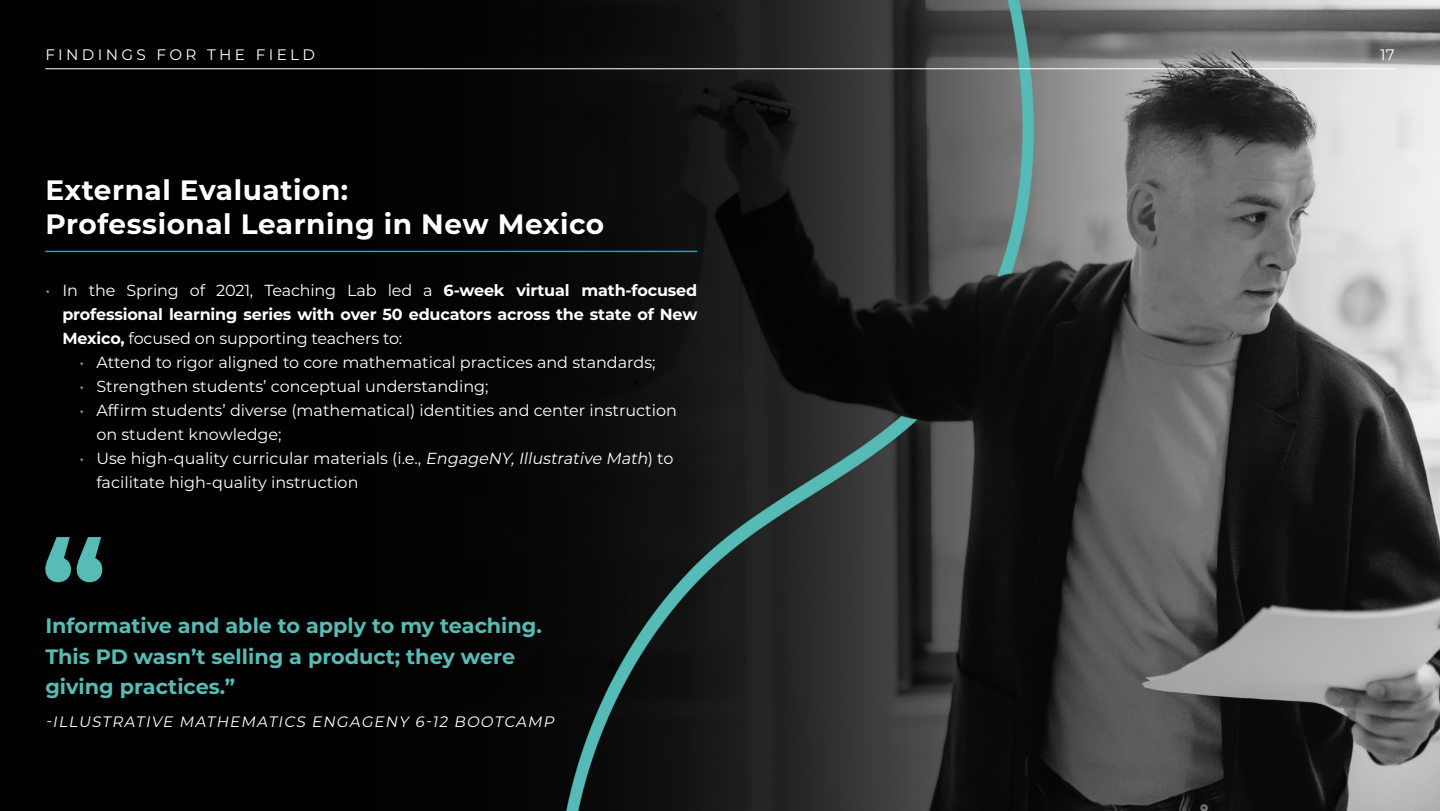
<style>
.page{position:relative;width:1440px;height:811px;background:#fff}
.page>*{position:absolute;margin:0;border:0;box-sizing:border-box;transform-origin:0 0}
.t1{font:700 28px/33.6px "Montserrat";letter-spacing:.02em;color:#fff}
.t2{font:700 20.8px/30.2px "Montserrat";color:#57bcb6}
.t3{font:16px/24px "Montserrat";color:#fff}
.t4{font:700 16px/24px "Montserrat";letter-spacing:-.01em;color:#fff;text-align:justify}
.t5{font:italic 15.2px "Montserrat";color:#fff}
.t6{font:15.2px "Montserrat";letter-spacing:.22em;color:#fff}
.s1{font-weight:400;color:#57bcb6}
.s2{font-weight:400}
.s3{color:#57bcb6}
.s4{font-style:italic}
</style>
<div class="page">
<img style="left:0;top:0;width:1440px;height:811px">
<hr style="left:45px;top:251px;width:652px;height:1px;background:#00acf0">
<hr style="left:45px;top:68px;width:1351px;height:1px;background:#fff">
<svg style="left:45px;top:537px;width:57px;height:45px;background:#387874"></svg>
<p class="t6" style="left:45px;top:44px;width:271px">FINDINGS FOR THE FIELD</p>
<p class="t1" style="left:45px;top:172px;width:560px">External Evaluation:<br>Professional Learning in New Mexico</p>
<p class="t4" style="left:62px;top:277px;width:636px;text-indent:-17px"><span class="s1">•</span> <span class="s2">In the Spring of 2021, Teaching Lab led a</span> 6-week virtual math-focused professional learning series with over 50 educators across the state of New Mexico, <span class="s2">focused on supporting teachers to:</span></p>
<p class="t3" style="left:79px;top:349px;width:578px"><span class="s3">•</span> Attend to rigor aligned to core mathematical practices and standards;</p>
<p class="t3" style="left:79px;top:373px;width:411px"><span class="s3">•</span> Strengthen students’ conceptual understanding;</p>
<p class="t3" style="left:96px;top:397px;width:582px;text-indent:-17px"><span class="s3">•</span> Affirm students’ diverse (mathematical) identities and center instruction on student knowledge;</p>
<p class="t3" style="left:96px;top:445px;width:579px;text-indent:-17px"><span class="s3">•</span> Use high-quality curricular materials (i.e., <span class="s4">EngageNY,Illustrative Math</span>) to facilitate high-quality instruction</p>
<p class="t2" style="left:45px;top:610px;width:498px">Informative and able to apply to my teaching.<br>This PD wasn’t selling a product; they were giving practices.”</p>
<p class="t5" style="left:45px;top:711px;width:514px">-ILLUSTRATIVE MATHEMATICS ENGAGENY 6-12 BOOTCAMP</p>
<p class="t6" style="left:1380px;top:44px;width:16px">17</p>
</div>
